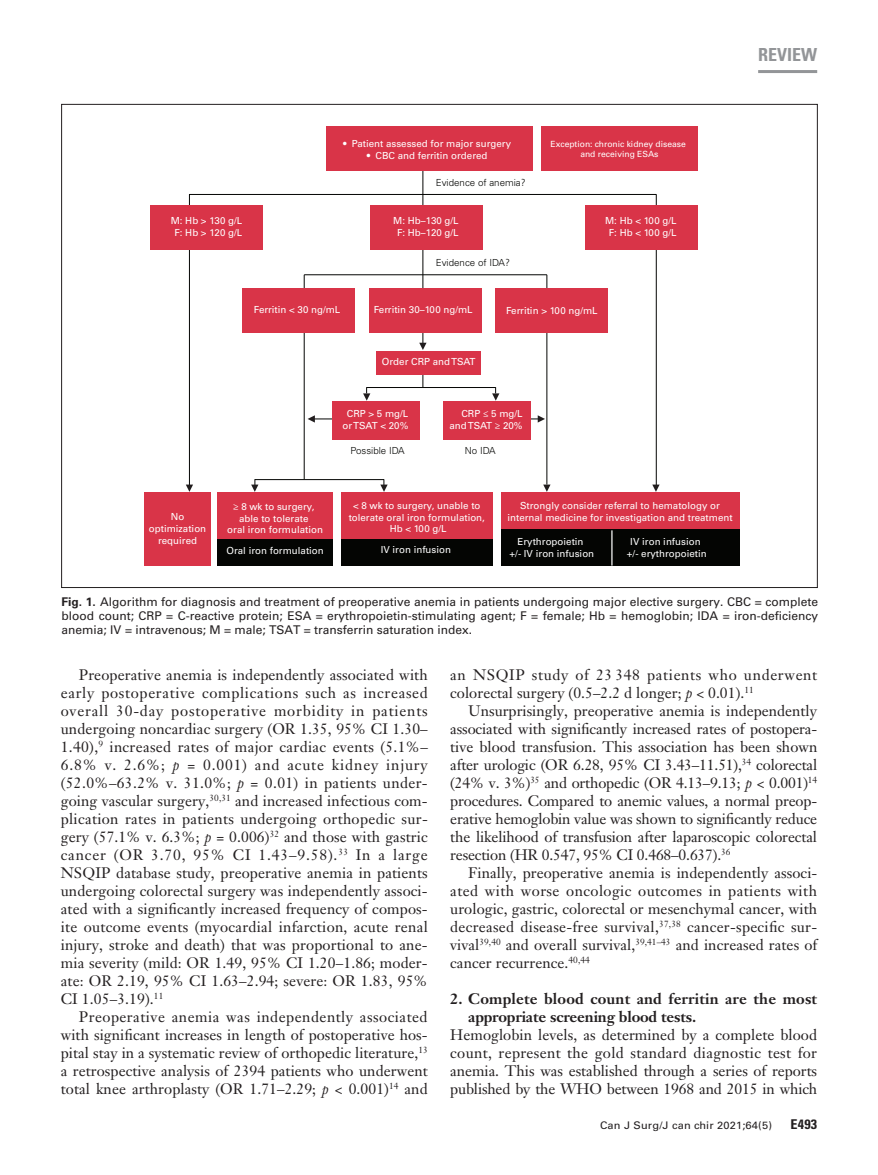
<style>
.page{position:relative;width:878px;height:1175px;background:#fff}
.page>*{position:absolute;margin:0;border:0;box-sizing:border-box;transform-origin:0 0}
.t1{font:700 condensed 18px "Univers LT Std";color:#939598}
.t2{font:15px/18px "Janson Text LT Std";letter-spacing:.005em;color:#231f20;text-align:justify}
.t3{font:15px/18px "Janson Text LT Std";letter-spacing:.045em;color:#231f20}
.t4{font:700 15px/18px "Janson Text LT Std";letter-spacing:.01em;color:#231f20}
.t5{font:700 condensed 13.5px "Univers LT Std";color:#231f20;scale:1.05 1}
.t6{font:12px/14.2px "Univers LT Std";color:#231f20;text-align:justify}
.t7{font:10.5px "Univers LT Std";letter-spacing:.015em;color:#231f20;scale:1.05 1}
.t8{font:9.75px/11.7px "Univers LT Std";color:#fff;text-align:center}
.t9{font:300 9.75px "Univers LT Std";color:#040503}
.t10{font:8.55px/10.2px "Univers LT Std";color:#fff;text-align:center}
.s1{font-weight:700}
.s2{font-style:italic}
</style>
<div class="page">
<hr style="left:758px;top:70px;width:59px;height:3px;background:#939598">
<hr style="left:447px;top:418px;width:94px;height:1px;background:#040503">
<hr style="left:313px;top:418px;width:94px;height:1px;background:#040503">
<hr style="left:189px;top:194px;width:1px;height:293px;background:#040503">
<hr style="left:304px;top:275px;width:1px;height:204px;background:#040503">
<hr style="left:546px;top:275px;width:1px;height:209px;background:#040503">
<hr style="left:656px;top:194px;width:1px;height:293px;background:#040503">
<hr style="left:422px;top:171px;width:1px;height:175px;background:#040503">
<svg style="left:422px;top:374px;width:1px;height:13px"></svg>
<hr style="left:189px;top:194px;width:467px;height:1px;background:#040503">
<div style="left:144px;top:492px;width:66px;height:73px;background:#d93448"></div>
<div style="left:218px;top:492px;width:115px;height:73px;background:#d93448"></div>
<div style="left:341px;top:492px;width:151px;height:73px;background:#d93448"></div>
<div style="left:443px;top:401px;width:87px;height:38px;background:#d93448"></div>
<div style="left:332px;top:401px;width:87px;height:38px;background:#d93448"></div>
<div style="left:243px;top:288px;width:112px;height:44px;background:#d93448"></div>
<div style="left:369px;top:288px;width:112px;height:44px;background:#d93448"></div>
<div style="left:495px;top:288px;width:113px;height:44px;background:#d93448"></div>
<div style="left:370px;top:205px;width:113px;height:44px;background:#d93448"></div>
<div style="left:326px;top:127px;width:206px;height:44px;background:#d93448"></div>
<div style="left:541px;top:127px;width:156px;height:44px;background:#d93448"></div>
<div style="left:585px;top:205px;width:112px;height:44px;background:#d93448"></div>
<div style="left:151px;top:205px;width:112px;height:44px;background:#d93448"></div>
<div style="left:376px;top:351px;width:105px;height:23px;background:#d93448"></div>
<div style="left:501px;top:492px;width:238px;height:73px;background:#d93448"></div>
<hr style="left:304px;top:274px;width:243px;height:1px;background:#040503">
<hr style="left:366px;top:387px;width:129px;height:1px;background:#040503">
<hr style="left:255px;top:479px;width:129px;height:1px;background:#040503">
<div style="left:218px;top:538px;width:115px;height:27px;background:#040503"></div>
<div style="left:341px;top:538px;width:151px;height:27px;background:#040503"></div>
<div style="left:501px;top:529px;width:238px;height:36px;background:#040503"></div>
<svg style="left:186px;top:484px;width:7px;height:8px"></svg>
<svg style="left:251px;top:479px;width:7px;height:13px"></svg>
<svg style="left:380px;top:479px;width:7px;height:13px"></svg>
<svg style="left:419px;top:343px;width:7px;height:7px"></svg>
<svg style="left:363px;top:387px;width:7px;height:14px"></svg>
<svg style="left:537px;top:415px;width:8px;height:7px"></svg>
<svg style="left:307px;top:415px;width:8px;height:7px"></svg>
<svg style="left:492px;top:387px;width:7px;height:14px"></svg>
<svg style="left:543px;top:484px;width:7px;height:8px"></svg>
<svg style="left:652px;top:484px;width:7px;height:8px"></svg>
<hr style="left:611px;top:530px;width:1px;height:35px;background:#fff">
<p class="t1" style="left:758px;top:44px;width:61px">REVIEW</p>
<p class="t8" style="left:171px;top:215px;width:73px">M: Hb &gt; 130 g/L<br>F: Hb &gt; 120 g/L</p>
<p class="t8" style="left:343px;top:138px;width:170px">• Patient assessed for major surgery</p>
<p class="t8" style="left:367px;top:149px;width:122px">• CBC and ferritin ordered</p>
<p class="t9" style="left:436px;top:177px;width:91px">Evidence of anemia?</p>
<p class="t10" style="left:550px;top:139px;width:137px">Exception: chronic kidney disease and receiving ESAs</p>
<p class="t8" style="left:393px;top:215px;width:67px">M: Hb–130 g/L<br>F: Hb–120 g/L</p>
<p class="t8" style="left:605px;top:215px;width:73px">M: Hb &lt; 100 g/L<br>F: Hb &lt; 100 g/L</p>
<p class="t9" style="left:436px;top:257px;width:76px">Evidence of IDA?</p>
<p class="t8" style="left:254px;top:304px;width:88px">Ferritin &lt; 30 ng/mL</p>
<p class="t8" style="left:373px;top:304px;width:100px">Ferritin 30–100 ng/mL</p>
<p class="t8" style="left:506px;top:305px;width:93px">Ferritin &gt; 100 ng/mL</p>
<p class="t8" style="left:382px;top:356px;width:95px">Order CRP and TSAT</p>
<p class="t8" style="left:342px;top:408px;width:67px">CRP &gt; 5 mg/L or TSAT &lt; 20%</p>
<p class="t8" style="left:449px;top:408px;width:75px;text-align:right">CRP ≤ 5 mg/L and TSAT ≥ 20%</p>
<p class="t9" style="left:350px;top:445px;width:56px">Possible IDA</p>
<p class="t9" style="left:465px;top:445px;width:32px">No IDA</p>
<p class="t8" style="left:227px;top:501px;width:97px">≥ 8 wk to surgery, able to tolerate<br>oral iron formulation</p>
<p class="t8" style="left:348px;top:500px;width:138px">&lt; 8 wk to surgery, unable to tolerate oral iron formulation,<br>Hb &lt; 100 g/L</p>
<p class="t8" style="left:520px;top:500px;width:201px">Strongly consider referral to hematology or</p>
<p class="t8" style="left:171px;top:511px;width:15px">No</p>
<p class="t8" style="left:507px;top:511px;width:227px">internal medicine for investigation and treatment</p>
<p class="t8" style="left:149px;top:522px;width:59px">optimization required</p>
<p class="t8" style="left:226px;top:545px;width:99px">Oral iron formulation</p>
<p class="t8" style="left:380px;top:544px;width:72px">IV iron infusion</p>
<p class="t8" style="left:509px;top:536px;width:86px">Erythropoietin<br>+/- IV iron infusion</p>
<p class="t8" style="left:627px;top:536px;width:81px">IV iron infusion +/- erythropoietin</p>
<p class="t6" style="left:62px;top:594px;width:758px"><span class="s1">Fig. 1.</span> Algorithm for diagnosis and treatment of preoperative anemia in patients undergoing major elective surgery. CBC = complete blood count; CRP = C-reactive protein; ESA = erythropoietin-stimulating agent; F = female; Hb = hemoglobin; IDA = iron-deficiency anemia; IV = intravenous; M = male; TSAT = transferrin saturation index.</p>
<p class="t2" style="left:61px;top:665px;width:368px;text-indent:18px">Preoperative anemia is independently associated with early postoperative complications such as increased overall 30-day postoperative morbidity in patients undergoing noncardiac surgery (OR 1.35, 95% CI 1.30– 1.40),<sup>9</sup> increased rates of major cardiac events (5.1%– 6.8% v. 2.6%; <span class="s2">p</span> = 0.001) and acute kidney injury (52.0%–63.2% v. 31.0%; <span class="s2">p</span> = 0.01) in patients under&shy;going vascular surgery,<sup>30,31</sup> and increased infectious com&shy;plication rates in patients undergoing orthopedic sur&shy;gery (57.1% v. 6.3%; <span class="s2">p</span> = 0.006)<sup>32</sup> and those with gastric cancer (OR 3.70, 95% CI 1.43–9.58).<sup>33</sup> In a large NSQIP database study, preoperative anemia in patients undergoing colorectal surgery was independently associ&shy;ated with a significantly increased frequency of compos&shy;ite outcome events (myocardial infarction, acute renal injury, stroke and death) that was proportional to ane&shy;mia severity (mild: OR 1.49, 95% CI 1.20–1.86; moder&shy;ate: OR 2.19, 95% CI 1.63–2.94; severe: OR 1.83, 95% CI 1.05–3.19).<sup>11</sup></p>
<p class="t2" style="left:61px;top:1007px;width:368px;text-indent:18px">Preoperative anemia was independently associated with significant increases in length of postoperative hos&shy;pital stay in a systematic review of orthopedic literature,<sup>13 </sup>a retrospective analysis of 2394 patients who underwent total knee arthroplasty (OR 1.71–2.29; <span class="s2">p</span> &lt; 0.001)<sup>14</sup> and</p>
<p class="t3" style="left:450px;top:665px;width:368px">an NSQIP study of 23 348 patients who underwent colorectal surgery (0.5–2.2 d longer; <span class="s2">p</span> &lt; 0.01).<sup>11</sup></p>
<p class="t2" style="left:450px;top:701px;width:368px;text-indent:18px">Unsurprisingly, preoperative anemia is independently associated with significantly increased rates of postopera&shy;tive blood transfusion. This association has been shown after urologic (OR 6.28, 95% CI 3.43–11.51),<sup>34</sup> colorectal (24% v. 3%)<sup>35</sup> and orthopedic (OR 4.13–9.13; <span class="s2">p</span> &lt; 0.001)<sup>14 </sup>procedures. Compared to anemic values, a normal preop&shy;erative hemoglobin value was shown to significantly reduce the likelihood of transfusion after laparoscopic colorectal resection (HR 0.547, 95% CI 0.468–0.637).<sup>36</sup></p>
<p class="t2" style="left:450px;top:863px;width:369px;text-indent:18px">Finally, preoperative anemia is independently associ&shy;ated with worse oncologic outcomes in patients with urologic, gastric, colorectal or mesenchymal cancer, with decreased disease-free survival,<sup>37,38</sup> cancer-specific sur&shy;vival<sup>39,40</sup> and overall survival,<sup>39,41–43</sup> and increased rates of cancer recurrence.<sup>40,44</sup></p>
<p class="t4" style="left:468px;top:989px;width:350px;text-indent:-18px">2. Complete blood count and ferritin are the most appropriate screening blood tests.</p>
<p class="t2" style="left:450px;top:1025px;width:368px">Hemoglobin levels, as determined by a complete blood count, represent the gold standard diagnostic test for anemia. This was established through a series of reports published by the WHO between 1968 and 2015 in which</p>
<p class="t7" style="left:600px;top:1119px;width:165px">Can J Surg/J can chir 2021;64(5)</p>
<p class="t5" style="left:790px;top:1116px;width:27px">E493</p>
</div>
